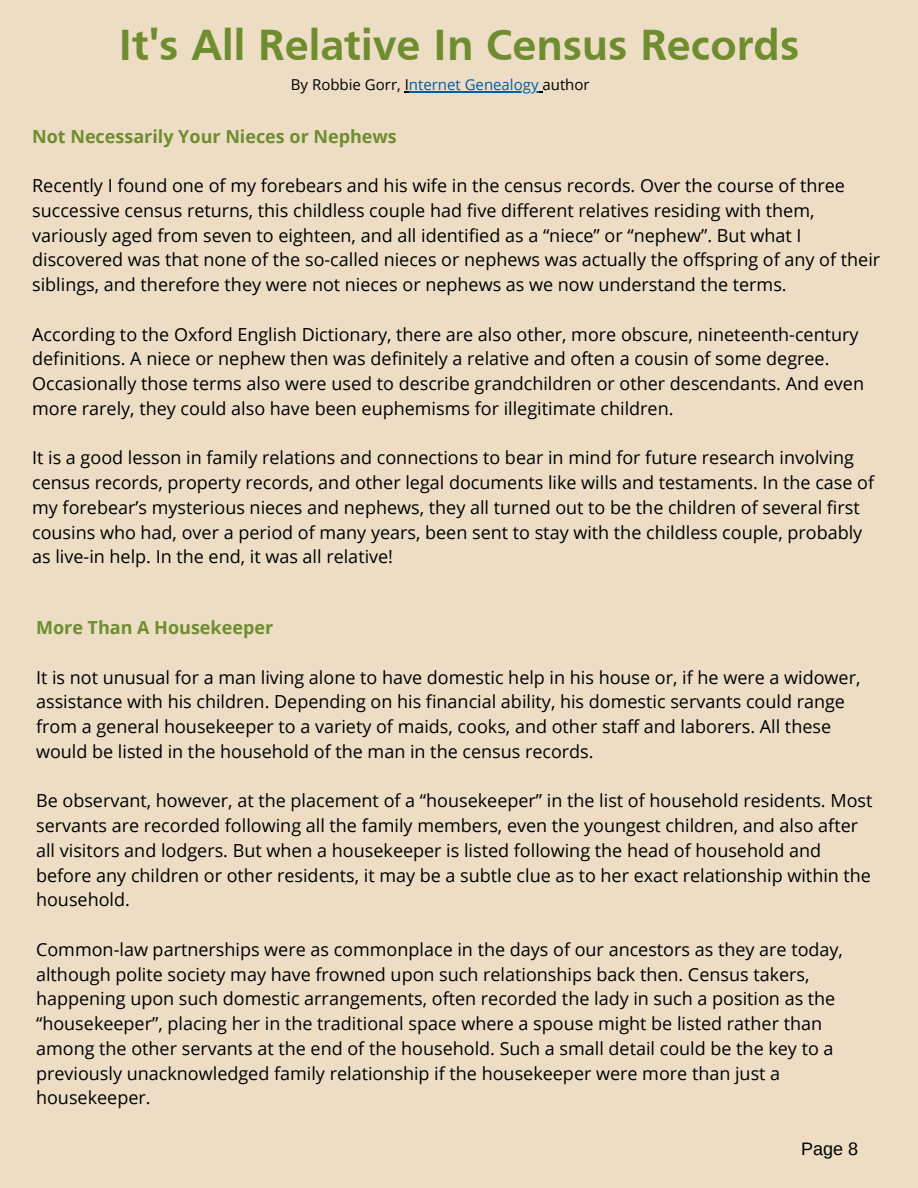
<style>
.page{position:relative;width:918px;height:1188px;background:#edddc5}
.page>*{position:absolute;margin:0;border:0;box-sizing:border-box;transform-origin:0 0}
.t1{font:700 45px "Frutiger";color:#6f8d2e}
.t2{font:18px/24.8px "Open Sans";color:#000}
.t3{font:700 18px "Open Sans";color:#6f8d2e}
.t4{font:18px "Arimo";color:#000}
.t5{font:15px "Open Sans";color:#000}
.s1{color:#005daa}
</style>
<div class="page">
<hr style="left:409px;top:91px;width:130px;height:1px;background:#005daa">
<p class="t1" style="left:119px;top:27px;width:682px">It's All Relative In Census Records</p>
<p class="t5" style="left:291px;top:74px;width:300px">By Robbie Gorr, I<span class="s1">nternet Genealogy</span> author</p>
<p class="t3" style="left:32px;top:123px;width:366px">Not Necessarily Your Nieces or Nephews</p>
<p class="t2" style="left:32px;top:173px;width:850px">Recently I found one of my forebears and his wife in the census records. Over the course of three successive census returns, this childless couple had five different relatives residing with them, variously aged from seven to eighteen, and all identified as a “niece” or “nephew”. But what I discovered was that none of the so-called nieces or nephews was actually the offspring of any of their siblings, and therefore they were not nieces or nephews as we now understand the terms.</p>
<p class="t2" style="left:32px;top:321px;width:833px">According to the Oxford English Dictionary, there are also other, more obscure, nineteenth-century definitions. A niece or nephew then was definitely a relative and often a cousin of some degree.<br>Occasionally those terms also were used to describe grandchildren or other descendants. And even more rarely, they could also have been euphemisms for illegitimate children.</p>
<p class="t2" style="left:32px;top:445px;width:844px">It is a good lesson in family relations and connections to bear in mind for future research involving census records, property records, and other legal documents like wills and testaments. In the case of my forebear’s mysterious nieces and nephews, they all turned out to be the children of several first cousins who had, over a period of many years, been sent to stay with the childless couple, probably as live-in help. In the end, it was all relative!</p>
<p class="t3" style="left:36px;top:615px;width:239px">More Than A Housekeeper</p>
<p class="t2" style="left:36px;top:664px;width:826px">It is not unusual for a man living alone to have domestic help in his house or, if he were a widower, assistance with his children. Depending on his financial ability, his domestic servants could range from a general housekeeper to a variety of maids, cooks, and other staff and laborers. All these would be listed in the household of the man in the census records.</p>
<p class="t2" style="left:36px;top:788px;width:838px">Be observant, however, at the placement of a “housekeeper” in the list of household residents. Most servants are recorded following all the family members, even the youngest children, and also after all visitors and lodgers. But when a housekeeper is listed following the head of household and before any children or other residents, it may be a subtle clue as to her exact relationship within the household.</p>
<p class="t2" style="left:36px;top:937px;width:808px">Common-law partnerships were as commonplace in the days of our ancestors as they are today, although polite society may have frowned upon such relationships back then. Census takers, happening upon such domestic arrangements, often recorded the lady in such a position as the “housekeeper”, placing her in the traditional space where a spouse might be listed rather than among the other servants at the end of the household. Such a small detail could be the key to a previously unacknowledged family relationship if the housekeeper were more than just a housekeeper.</p>
<p class="t4" style="left:801px;top:1139px;width:59px">Page 8</p>
</div>
